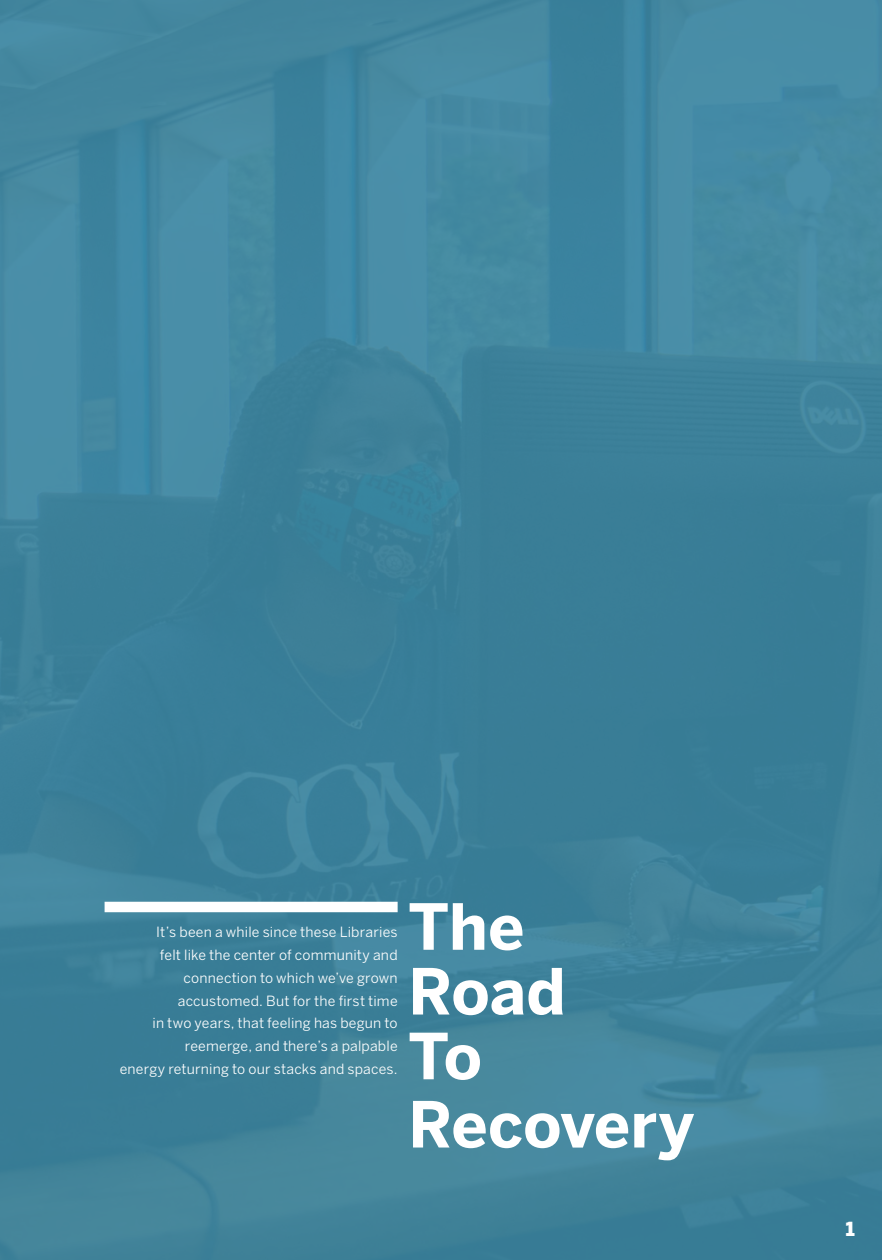
<style>
.page{position:relative;width:882px;height:1260px;background:#fff}
.page>*{position:absolute;margin:0;border:0;box-sizing:border-box;transform-origin:0 0}
.t1{font:700 63px "Benton Sans";color:#fff}
.t2{font:900 19.25px "Benton Sans";color:#fff}
.t3{font:14px "Benton Sans";letter-spacing:.015em;color:#fff}
</style>
<div class="page">
<div style="left:0;top:0;width:882px;height:1260px;background:linear-gradient(to right,#3f839c,#3f839c)"></div>
<div style="left:105px;top:902px;width:293px;height:10px;background:#fff"></div>
<p class="t3" style="left:156px;top:924px;width:243px">It’s been a while since these Libraries</p>
<p class="t3" style="left:160px;top:947px;width:239px">felt like the center of community and</p>
<p class="t3" style="left:184px;top:969px;width:216px">connection to which we’ve grown</p>
<p class="t3" style="left:178px;top:992px;width:221px">accustomed. But for the first time</p>
<p class="t3" style="left:153px;top:1015px;width:247px">in two years, that feeling has begun to</p>
<p class="t3" style="left:185px;top:1038px;width:214px">reemerge, and there’s a palpable</p>
<p class="t3" style="left:120px;top:1060px;width:279px">energy returning to our stacks and spaces.</p>
<p class="t1" style="left:408px;top:889px;width:118px">The</p>
<p class="t1" style="left:408px;top:954px;width:159px">Road</p>
<p class="t1" style="left:408px;top:1019px;width:75px">To</p>
<p class="t1" style="left:408px;top:1087px;width:287px">Recovery</p>
<p class="t2" style="left:846px;top:1218px;width:11px">1</p>
</div>
